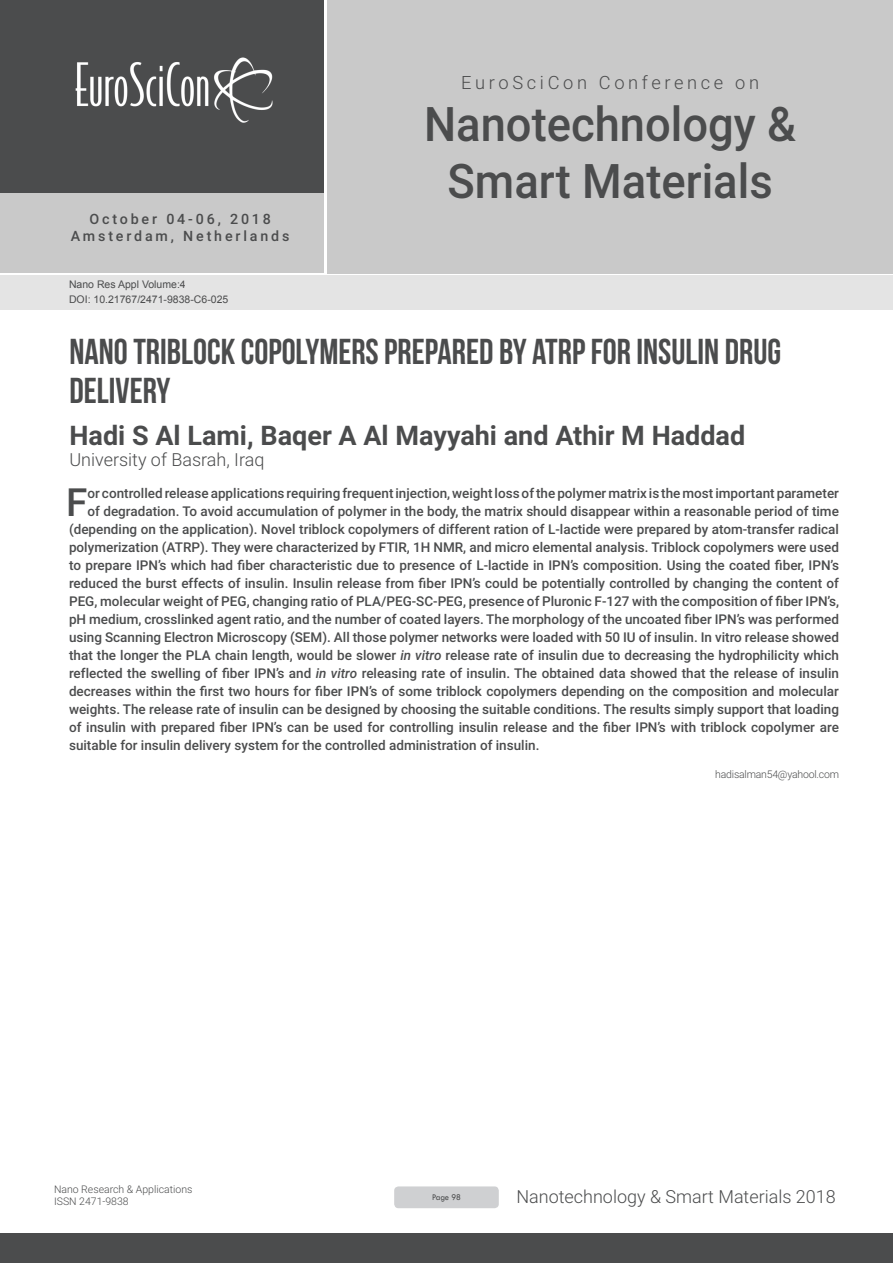
<style>
.page{position:relative;width:893px;height:1263px;background:#fff}
.page>*{position:absolute;margin:0;border:0;box-sizing:border-box;transform-origin:0 0}
.t1{font:500 47.7px/57.2px "Roboto";color:#4b4c4d;text-align:center;scale:.95 1}
.Abstract{font:500 38.85px "Roboto";color:#4b4c4d}
.t2{font:36px/39.6px "Bebas Neue";color:#4b4c4d}
.t3{font:700 27px "Roboto";color:#4b4c4d}
.t4{font:300 18.3px "Roboto";letter-spacing:.2em;color:#4b4c4d}
.t5{font:300 18px "Roboto";color:#4b4c4d}
.t6{font:500 14.25px/17.1px "Roboto";letter-spacing:.2em;color:#4b4c4d;text-align:center}
.Abstract-2{font:500 13.5px "Roboto";color:#4b4c4d}
.t7{font:10.5px "Arial";color:#4b4c4d}
.Biography{font:300 10.5px/12.6px "Roboto";color:#4b4c4d}
.Biography-2{font:300 10.5px "Roboto";letter-spacing:-.02em;color:#4b4c4d}
.t8{font:9px "Tw Cen";letter-spacing:-.02em;color:#4b4c4d;scale:.95 1}
.s1{font-style:italic}
</style>
<div class="page">
<div style="left:0;top:0;width:323px;height:193px;background:#4b4c4d"></div>
<div style="left:1px;top:193px;width:323px;height:80px;background:#c9c9c9"></div>
<div style="left:327px;top:0;width:566px;height:273px;background:#c9c9c9"></div>
<img style="left:75px;top:57px;width:198px;height:66px">
<div style="left:0;top:1233px;width:893px;height:30px;background:#4b4c4d"></div>
<div style="left:1px;top:275px;width:892px;height:35px;background:#e4e4e4"></div>
<div style="left:394px;top:1186px;width:105px;height:22px;background:#cfd0d2;border-radius:4px"></div>
<p class="t6" style="left:71px;top:210px;width:220px">October 04-06, 2018<br>Amsterdam, Netherlands</p>
<p class="t7" style="left:69px;top:278px;width:118px">Nano Res Appl Volume:4</p>
<p class="t7" style="left:69px;top:292px;width:161px">DOI: 10.21767/2471-9838-C6-025</p>
<h3 class="t4" style="left:461px;top:69px;width:299px">EuroSciCon Conference on</h3>
<h1 class="t1" style="left:424px;top:94px;width:393px">Nanotechnology &amp;<br>Smart Materials</h1>
<p class="t2" style="left:69px;top:331px;width:713px">NANO TRIBLOCK COPOLYMERS PREPARED BY ATRP FOR INSULIN DRUG<br>DELIVERY</p>
<p class="t3" style="left:69px;top:416px;width:677px">Hadi S Al Lami, Baqer A Al Mayyahi and Athir M Haddad</p>
<p class="t5" style="left:69px;top:447px;width:196px">University of Basrah, Iraq</p>
<p class="Abstract" style="left:66px;top:475px;width:23px">F</p>
<p class="Abstract-2" style="left:88px;top:483px;width:753px">or controlled release applications requiring frequent injection, weight loss of the polymer matrix is the most important parameter</p>
<p class="Abstract-2" style="left:88px;top:501px;width:753px">of degradation. To avoid accumulation of polymer in the body, the matrix should disappear within a reasonable period of time</p>
<p class="Abstract-2" style="left:69px;top:519px;width:771px">(depending on the application). Novel triblock copolymers of different ration of L-lactide were prepared by atom-transfer radical</p>
<p class="Abstract-2" style="left:69px;top:537px;width:771px">polymerization (ATRP). They were characterized by FTIR, 1H NMR, and micro elemental analysis. Triblock copolymers were used</p>
<p class="Abstract-2" style="left:69px;top:555px;width:771px">to prepare IPN’s which had fiber characteristic due to presence of L-lactide in IPN’s composition. Using the coated fiber, IPN’s</p>
<p class="Abstract-2" style="left:69px;top:573px;width:771px">reduced the burst effects of insulin. Insulin release from fiber IPN’s could be potentially controlled by changing the content of</p>
<p class="Abstract-2" style="left:69px;top:591px;width:771px">PEG, molecular weight of PEG, changing ratio of PLA/PEG-SC-PEG, presence of Pluronic F-127 with the composition of fiber IPN’s,</p>
<p class="Abstract-2" style="left:69px;top:609px;width:771px">pH medium, crosslinked agent ratio, and the number of coated layers. The morphology of the uncoated fiber IPN’s was performed</p>
<p class="Abstract-2" style="left:69px;top:627px;width:771px">using Scanning Electron Microscopy (SEM). All those polymer networks were loaded with 50 IU of insulin. In vitro release showed</p>
<p class="Abstract-2" style="left:69px;top:645px;width:771px">that the longer the PLA chain length, would be slower <span class="s1">in vitro</span> release rate of insulin due to decreasing the hydrophilicity which</p>
<p class="Abstract-2" style="left:69px;top:663px;width:771px">reflected the swelling of fiber IPN’s and <span class="s1">in vitro</span> releasing rate of insulin. The obtained data showed that the release of insulin</p>
<p class="Abstract-2" style="left:69px;top:681px;width:771px">decreases within the first two hours for fiber IPN’s of some triblock copolymers depending on the composition and molecular</p>
<p class="Abstract-2" style="left:69px;top:699px;width:771px">weights. The release rate of insulin can be designed by choosing the suitable conditions. The results simply support that loading</p>
<p class="Abstract-2" style="left:69px;top:717px;width:771px">of insulin with prepared fiber IPN’s can be used for controlling insulin release and the fiber IPN’s with triblock copolymer are</p>
<p class="Abstract-2" style="left:69px;top:735px;width:472px">suitable for insulin delivery system for the controlled administration of insulin.</p>
<p class="Biography-2" style="left:715px;top:767px;width:125px">hadisalman54@yahool.com</p>
<p class="Biography" style="left:54px;top:1182px;width:140px">Nano Research &amp; Applications<br>ISSN 2471-9838</p>
<p class="t8" style="left:432px;top:1192px;width:32px">Page 98</p>
<h3 class="t5" style="left:516px;top:1183px;width:321px">Nanotechnology &amp; Smart Materials 2018</h3>
</div>
